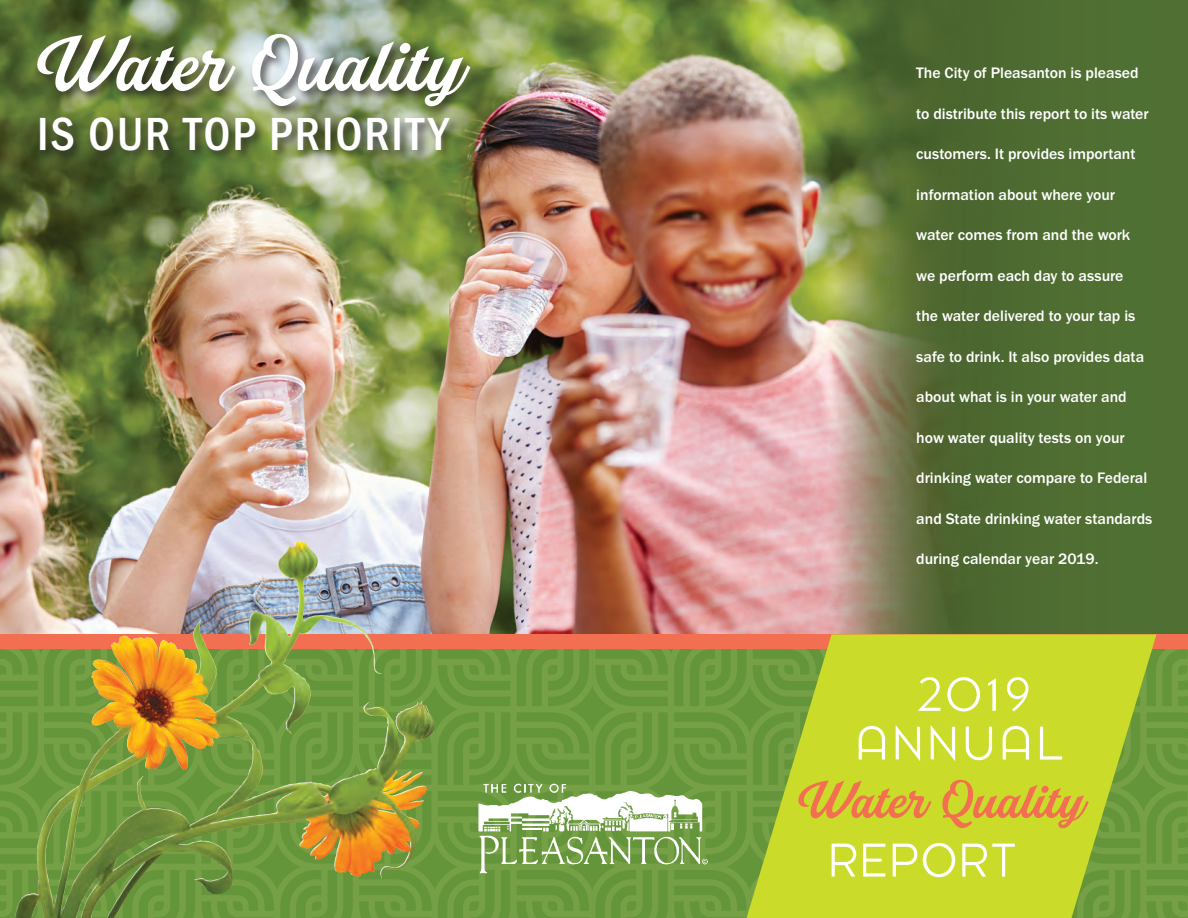
<style>
.page{position:relative;width:1188px;height:918px;background:#fff}
.page>*{position:absolute;margin:0;border:0;box-sizing:border-box;transform-origin:0 0}
.t1{font:102.9px "Explorer Script";color:#fff}
.t2{font:69px "Explorer Script";color:#f36f51}
.t3{font:52.5px "Dessau Pro Fein";color:#fff}
.t4{font:500 condensed 48.15px "Franklin Gothic FS";letter-spacing:.04em;color:#fff}
.t5{font:500 15.75px "Franklin Gothic FS";color:#fff}
</style>
<div class="page">
<img style="left:0;top:0;width:1188px;height:634px">
<div style="left:0;top:634px;width:1188px;height:24px;background:#f36f51"></div>
<svg style="left:0;top:649px;width:592px;height:269px;background:#7b983c"></svg>
<svg style="left:592px;top:649px;width:596px;height:269px;background:#6c993e"></svg>
<div style="left:34px;top:30px;width:449px;height:133px;background:#231f20;opacity:.75"></div>
<img style="left:478px;top:783px;width:229px;height:98px">
<svg style="left:747px;top:634px;width:409px;height:284px;background:#b8cc2e"></svg>
<img style="left:177px;top:541px;width:123px;height:171px">
<p class="t1" style="left:37px;top:18px;width:428px">Water Quality</p>
<p class="t4" style="left:37px;top:106px;width:413px">IS OUR TOP PRIORITY</p>
<p class="t5" style="left:916px;top:64px;width:224px">The City of Pleasanton is pleased</p>
<p class="t5" style="left:916px;top:105px;width:234px">to distribute this report to its water</p>
<p class="t5" style="left:916px;top:145px;width:221px">customers. It provides important</p>
<p class="t5" style="left:916px;top:186px;width:200px">information about where your</p>
<p class="t5" style="left:916px;top:226px;width:216px">water comes from and the work</p>
<p class="t5" style="left:916px;top:267px;width:209px">we perform each day to assure</p>
<p class="t5" style="left:916px;top:307px;width:221px">the water delivered to your tap is</p>
<p class="t5" style="left:916px;top:348px;width:229px">safe to drink. It also provides data</p>
<p class="t5" style="left:916px;top:388px;width:212px">about what is in your water and</p>
<p class="t5" style="left:916px;top:429px;width:210px">how water quality tests on your</p>
<p class="t5" style="left:916px;top:469px;width:233px">drinking water compare to Federal</p>
<p class="t5" style="left:916px;top:510px;width:237px">and State drinking water standards</p>
<p class="t5" style="left:916px;top:550px;width:184px">during calendar year 2019.</p>
<p class="t3" style="left:915px;top:667px;width:118px">2019</p>
<p class="t3" style="left:853px;top:716px;width:212px">ANNUAL</p>
<p class="t2" style="left:798px;top:769px;width:287px">Water Quality</p>
<p class="t3" style="left:828px;top:833px;width:191px">REPORT</p>
</div>
